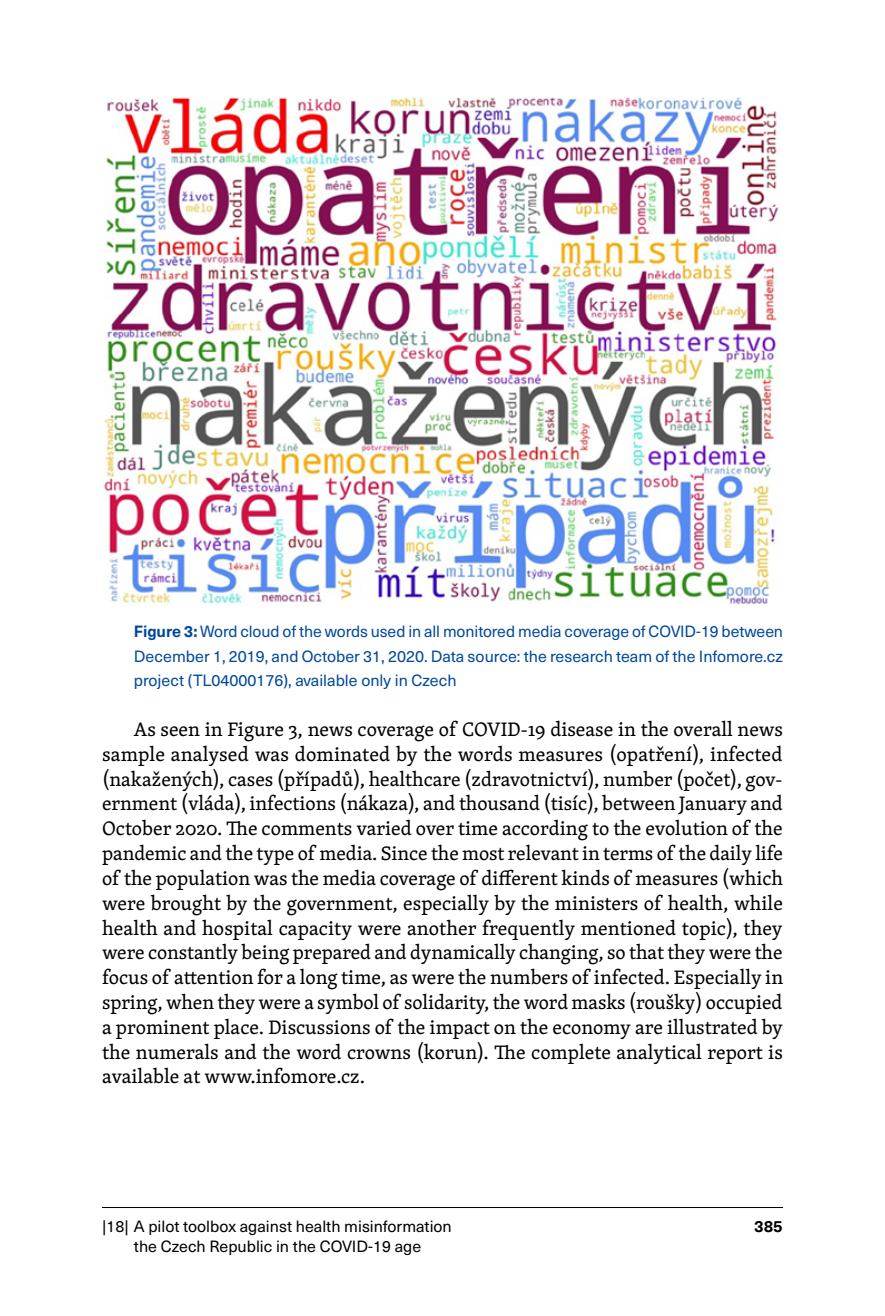
<style>
.page{position:relative;width:885px;height:1316px;background:#fff}
.page>*{position:absolute;margin:0;border:0;box-sizing:border-box;transform-origin:0 0}
.TEXT{font:20px/24.8px "Skolar Latin Pro";color:#000;text-align:justify}
.POPIS_-_obrazky{font:16px/24.8px "Neue Haas Unica Pro";color:#00489a;text-align:justify}
.t1{font:16px "Neue Haas Unica Pro";color:#000}
.t2{font:700 16px "Neue Haas Unica Pro";color:#000}
.s1{font-weight:700}
</style>
<div class="page">
<hr style="left:102px;top:1206px;width:680px;height:1px;background:#000">
<img style="left:103px;top:97px;width:676px;height:508px">
<p class="POPIS_-_obrazky" style="left:134px;top:619px;width:650px"><span class="s1">Figure 3:</span> Word cloud of the words used in all monitored media coverage of COVID-19 between December 1, 2019, and October 31, 2020. Data source: the research team of the Infomore.cz project (TL04000176), available only in Czech</p>
<p class="TEXT" style="left:102px;top:716px;width:682px;text-indent:32px">As seen in Figure 3, news coverage of COVID-19 disease in the overall news sample analysed was dominated by the words measures (opatření), infected (nakažených), cases (případů), healthcare (zdravotnictví), number (počet), gov&shy;ernment (vláda), infections (nákaza), and thousand (tisíc), between January and October 2020. The comments varied over time according to the evolution of the pandemic and the type of media. Since the most relevant in terms of the daily life of the population was the media coverage of different kinds of measures (which were brought by the government, especially by the ministers of health, while health and hospital capacity were another frequently mentioned topic), they were constantly being prepared and dynamically changing, so that they were the focus of attention for a long time, as were the numbers of infected. Especially in spring, when they were a symbol of solidarity, the word masks (roušky) occupied a prominent place. Discussions of the impact on the economy are illustrated by the numerals and the word crowns (korun). The complete analytical report is available at www.infomore.cz.</p>
<p class="t1" style="left:102px;top:1216px;width:351px">|18| A pilot toolbox against health misinformation</p>
<p class="t2" style="left:754px;top:1216px;width:30px">385</p>
<p class="t1" style="left:134px;top:1236px;width:289px">the Czech Republic in the COVID-19 age</p>
</div>
